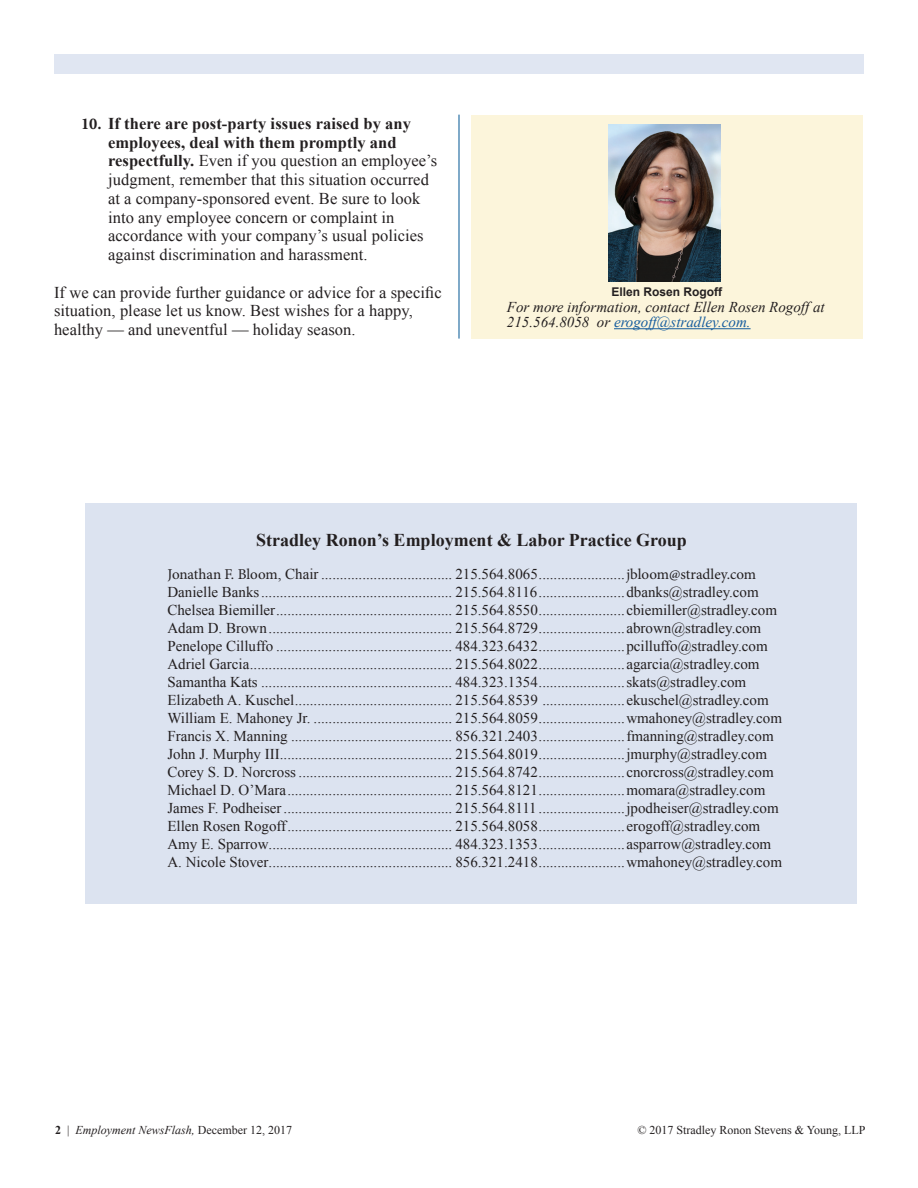
<style>
.page{position:relative;width:918px;height:1188px;background:#fff}
.page>*{position:absolute;margin:0;border:0;box-sizing:border-box;transform-origin:0 0}
.t1{font:700 18px "Times New Roman";color:#231f20}
.t2{font:16.5px/18.8px "Times New Roman";letter-spacing:.005em;color:#231f20}
.t3{font:15px "Times New Roman";color:#231f20}
.t4{font:italic 15px/15px "Times New Roman";color:#231f20}
.t5{font:italic 12px "Times New Roman";color:#231f20}
.t6{font:12px "Times New Roman";color:#231f20}
.t7{font:700 12px "Arial";color:#231f20}
.s1{font-family:"Minion Pro";font-weight:700}
.s2{font-weight:700}
.s3{color:#175d9e}
.s4{font-family:"Minion Pro"}
.s5{font-weight:700;font-style:normal}
.s6{font-style:normal}
</style>
<div class="page">
<div style="left:54px;top:54px;width:810px;height:19px;background:#e0e6f2"></div>
<hr style="left:459px;top:115px;width:1px;height:224px;background:#005594">
<div style="left:471px;top:115px;width:391px;height:224px;background:#fcf5db"></div>
<hr style="left:614px;top:328px;width:137px;height:1px;background:#175d9e">
<img style="left:608px;top:125px;width:112px;height:156px">
<div style="left:85px;top:503px;width:771px;height:401px;background:#dce3f0"></div>
<p class="t2" style="left:108px;top:114px;width:331px;text-indent:-27px"><span class="s1">10.</span> <span class="s2">If there are post-party issues raised by any employees, deal with them promptly and respectfully.</span> Even if you question an employee’s judgment, remember that this situation occurred at a company-sponsored event. Be sure to look into any employee concern or complaint in accordance with your company’s usual policies against discrimination and harassment.</p>
<p class="t2" style="left:54px;top:282px;width:389px">If we can provide further guidance or advice for a specific situation, please let us know. Best wishes for a happy, healthy — and uneventful — holiday season.</p>
<p class="t7" style="left:612px;top:284px;width:112px">Ellen Rosen Rogoff</p>
<p class="t4" style="left:507px;top:299px;width:319px">For more information, contact Ellen Rosen Rogoff at<br>215.564.8058 or <span class="s3">erogoff@stradley.com.</span></p>
<p class="t1" style="left:256px;top:527px;width:432px">Stradley Ronon’s Employment &amp; Labor Practice Group</p>
<p class="t3" style="left:167px;top:564px;width:590px"><span class="s4">Jonathan F. Bloom</span>, Chair ................................... 215.564.8065.......................<span class="s4">jbloom@stradley.com</span></p>
<p class="t3" style="left:167px;top:582px;width:593px">Danielle Banks................................................... 215.564.8116.......................dbanks@stradley.com</p>
<p class="t3" style="left:167px;top:600px;width:611px">Chelsea Biemiller............................................... 215.564.8550.......................cbiemiller@stradley.com</p>
<p class="t3" style="left:167px;top:618px;width:595px">Adam D. Brown................................................. 215.564.8729.......................abrown@stradley.com</p>
<p class="t3" style="left:167px;top:636px;width:602px">Penelope Cilluffo ............................................... 484.323.6432.......................pcilluffo@stradley.com</p>
<p class="t3" style="left:167px;top:654px;width:594px">Adriel Garcia...................................................... 215.564.8022.......................agarcia@stradley.com</p>
<p class="t3" style="left:167px;top:672px;width:580px">Samantha Kats ................................................... 484.323.1354.......................skats@stradley.com</p>
<p class="t3" style="left:167px;top:690px;width:603px">Elizabeth A. Kuschel.......................................... 215.564.8539 ......................ekuschel@stradley.com</p>
<p class="t3" style="left:167px;top:708px;width:616px">William E. Mahoney Jr. ..................................... 215.564.8059.......................wmahoney@stradley.com</p>
<p class="t3" style="left:167px;top:726px;width:608px">Francis X. Manning ........................................... 856.321.2403.......................fmanning@stradley.com</p>
<p class="t3" style="left:167px;top:744px;width:601px">John J. Murphy III.............................................. 215.564.8019.......................jmurphy@stradley.com</p>
<p class="t3" style="left:167px;top:762px;width:608px">Corey S. D. Norcross ......................................... 215.564.8742.......................cnorcross@stradley.com</p>
<p class="t3" style="left:167px;top:780px;width:600px">Michael D. O’Mara............................................ 215.564.8121.......................momara@stradley.com</p>
<p class="t3" style="left:167px;top:798px;width:613px">James F. Podheiser............................................. 215.564.8111.......................jpodheiser@stradley.com</p>
<p class="t3" style="left:167px;top:816px;width:594px">Ellen Rosen Rogoff............................................ 215.564.8058.......................erogoff@stradley.com</p>
<p class="t3" style="left:167px;top:834px;width:605px">Amy E. Sparrow................................................. 484.323.1353.......................asparrow@stradley.com</p>
<p class="t3" style="left:167px;top:852px;width:616px">A. Nicole Stover................................................. 856.321.2418.......................wmahoney@stradley.com</p>
<p class="t5" style="left:55px;top:1122px;width:239px"><span class="s5">2</span> <span class="s6">|</span> Employment NewsFlash, <span class="s6">December 12, 2017</span></p>
<p class="t6" style="left:637px;top:1122px;width:230px">© 2017 Stradley Ronon Stevens &amp; Young, LLP</p>
</div>
